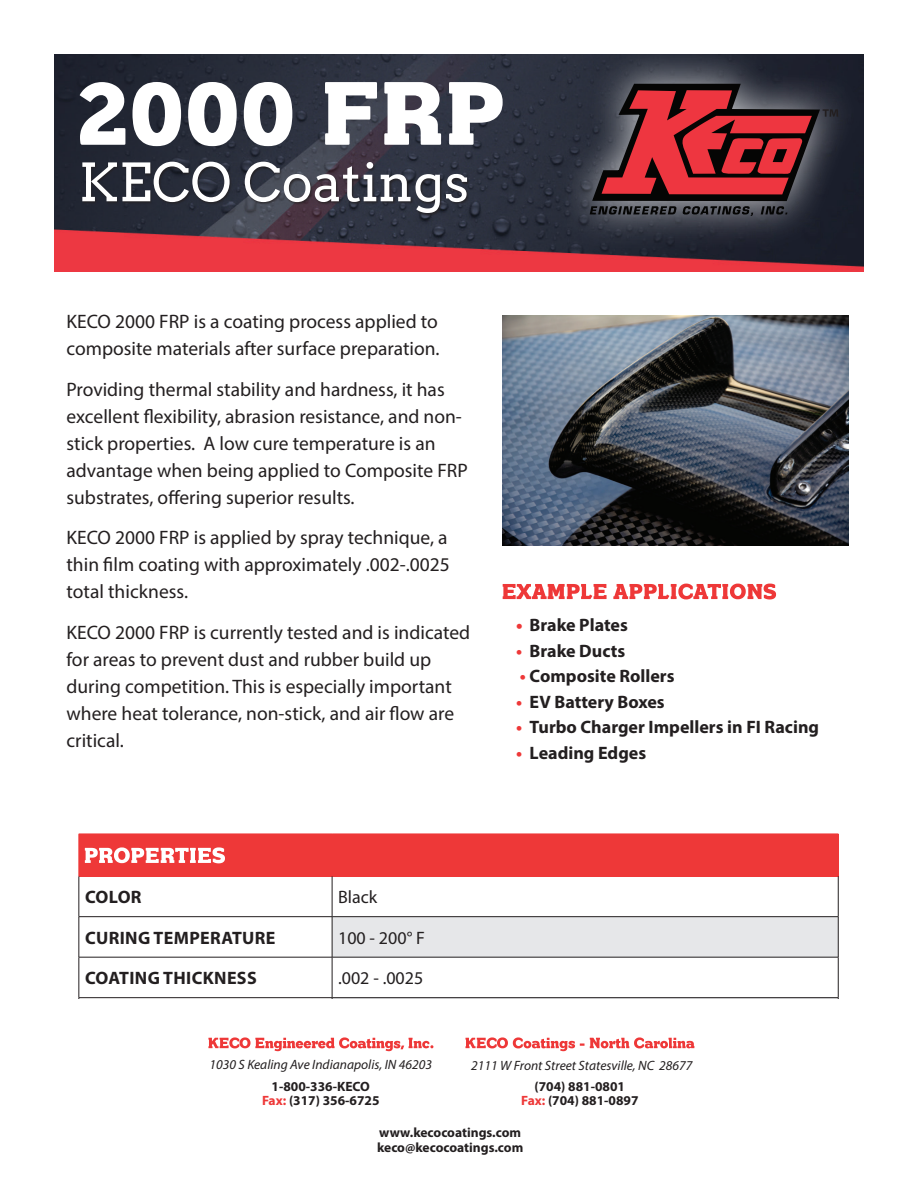
<style>
.page{position:relative;width:918px;height:1188px;background:#fff}
.page>*{position:absolute;margin:0;border:0;box-sizing:border-box;transform-origin:0 0}
.t1{font:52.5px "Arvo";color:#fff}
.t2{font:19.5px/27px "Myriad Pro";color:#231f20}
.t3{font:700 18px "Myriad Pro";color:#231f20}
.t4{font:700 18px "Myriad Pro";letter-spacing:.02em;color:#231f20}
.t5{font:18px "Myriad Pro";color:#231f20}
.t6{font:700 13.5px/14.5px "Myriad Pro";color:#231f20;text-align:center}
.t7{font:italic 13.5px "Myriad Pro";color:#231f20}
.s1{font-weight:900;color:#ee3838}
.s2{color:#ee3838}
</style>
<div class="page">
<div style="left:79px;top:834px;width:759px;height:42px;background:#ee3838"></div>
<svg style="left:333px;top:917px;width:505px;height:82px;fill:#e6e7e9"></svg>
<hr style="left:838px;top:834px;width:1px;height:42px;background:#ee3838">
<hr style="left:79px;top:876px;width:253px;height:1px;background:#ee3838">
<hr style="left:332px;top:876px;width:506px;height:1px;background:#ee3838">
<hr style="left:838px;top:876px;width:1px;height:40px;background:#231f20">
<hr style="left:332px;top:997px;width:506px;height:1px;background:#231f20">
<hr style="left:838px;top:998px;width:1px;height:39px;background:#231f20">
<hr style="left:79px;top:916px;width:253px;height:1px;background:#231f20">
<hr style="left:332px;top:916px;width:506px;height:1px;background:#231f20">
<hr style="left:838px;top:917px;width:1px;height:40px;background:#231f20">
<hr style="left:79px;top:957px;width:253px;height:1px;background:#231f20">
<hr style="left:332px;top:957px;width:506px;height:1px;background:#231f20">
<hr style="left:838px;top:957px;width:1px;height:40px;background:#231f20">
<hr style="left:79px;top:876px;width:1px;height:40px;background:#231f20">
<hr style="left:332px;top:876px;width:1px;height:40px;background:#231f20">
<hr style="left:79px;top:917px;width:1px;height:40px;background:#231f20">
<hr style="left:332px;top:917px;width:1px;height:40px;background:#231f20">
<hr style="left:79px;top:957px;width:1px;height:40px;background:#231f20">
<hr style="left:332px;top:957px;width:1px;height:40px;background:#231f20">
<hr style="left:79px;top:997px;width:253px;height:1px;background:#231f20">
<hr style="left:79px;top:998px;width:1px;height:39px;background:#231f20">
<hr style="left:332px;top:998px;width:1px;height:39px;background:#231f20">
<svg style="left:85px;top:847px;width:140px;height:16px"></svg>
<div style="left:67px;top:999px;width:790px;height:142px;background:#fff"></div>
<img style="left:54px;top:54px;width:810px;height:217px">
<div style="left:555px;top:46px;width:317px;height:206px;background:#fff;opacity:.75"></div>
<svg style="left:590px;top:84px;width:248px;height:132px;background:#773139"></svg>
<div style="left:82px;top:162px;width:388px;height:54px;background:#231f20;opacity:.75"></div>
<svg style="left:80px;top:82px;width:423px;height:64px"></svg>
<img style="left:503px;top:315px;width:345px;height:231px">
<svg style="left:208px;top:1037px;width:225px;height:14px"></svg>
<svg style="left:465px;top:1037px;width:229px;height:14px"></svg>
<svg style="left:503px;top:584px;width:273px;height:15px"></svg>
<h1 class="t1" style="left:79px;top:151px;width:392px">KECO Coatings</h1>
<p class="t2" style="left:67px;top:308px;width:375px">KECO 2000 FRP is a coating process applied to composite materials after surface preparation.</p>
<p class="t2" style="left:67px;top:375px;width:403px">Providing thermal stability and hardness, it has excellent flexibility, abrasion resistance, and non&shy;stick properties. A low cure temperature is an advantage when being applied to Composite FRP substrates, offering superior results.</p>
<p class="t2" style="left:67px;top:524px;width:385px;text-align:justify">KECO 2000 FRP is applied by spray technique, a thin film coating with approximately .002-.0025 total thickness.</p>
<p class="t2" style="left:67px;top:618px;width:405px">KECO 2000 FRP is currently tested and is indicated for areas to prevent dust and rubber build up during competition. This is especially important where heat tolerance, non-stick, and air flow are critical.</p>
<p class="t3" style="left:516px;top:614px;width:113px"><span class="s1">•</span> Brake Plates</p>
<p class="t3" style="left:516px;top:639px;width:111px"><span class="s2">•</span> Brake Ducts</p>
<p class="t3" style="left:520px;top:665px;width:156px"><span class="s2">•</span> Composite Rollers</p>
<p class="t3" style="left:516px;top:690px;width:150px"><span class="s2">•</span> EV Battery Boxes</p>
<p class="t3" style="left:516px;top:716px;width:304px"><span class="s2">•</span> Turbo Charger Impellers in FI Racing</p>
<p class="t3" style="left:516px;top:741px;width:132px"><span class="s2">•</span> Leading Edges</p>
<p class="t3" style="left:85px;top:885px;width:58px">COLOR</p>
<p class="t5" style="left:338px;top:886px;width:41px">Black</p>
<p class="t4" style="left:85px;top:926px;width:192px">CURING TEMPERATURE</p>
<p class="t5" style="left:338px;top:927px;width:88px">100 - 200° F</p>
<p class="t4" style="left:85px;top:966px;width:173px">COATING THICKNESS</p>
<p class="t5" style="left:338px;top:967px;width:87px">.002 - .0025</p>
<p class="t7" style="left:210px;top:1057px;width:224px">1030 S Kealing Ave Indianapolis, IN 46203</p>
<p class="t6" style="left:262px;top:1079px;width:119px">1-800-336-KECO<br><span class="s2">Fax:</span> (317) 356-6725</p>
<p class="t7" style="left:471px;top:1057px;width:223px">2111 W Front Street Statesville, NC 28677</p>
<p class="t6" style="left:521px;top:1079px;width:119px">(704) 881-0801<br><span class="s2">Fax:</span> (704) 881-0897</p>
<p class="t6" style="left:377px;top:1125px;width:148px;text-align:left">www.kecocoatings.com keco@kecocoatings.com</p>
</div>
